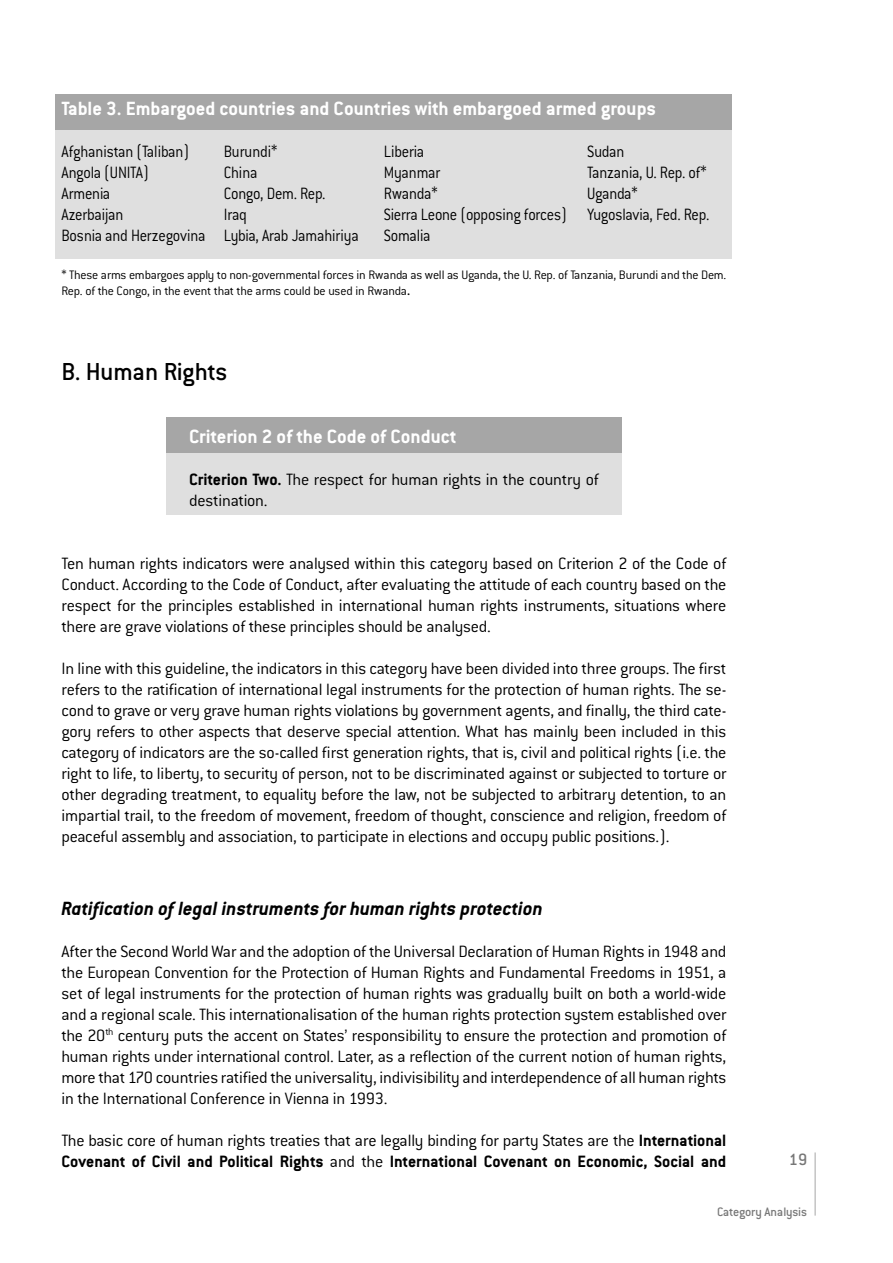
<style>
.page{position:relative;width:893px;height:1263px;background:#fff}
.page>*{position:absolute;margin:0;border:0;box-sizing:border-box;transform-origin:0 0}
.t1{font:500 27px "Conduit ITC";letter-spacing:-.015em;color:#000}
.t2{font:700 21px "Conduit ITC";color:#fff}
.t3{font:italic 700 21px "Conduit ITC";color:#000}
.t4{font:300 18px/21px "Conduit ITC";letter-spacing:-.015em;color:#000;text-align:justify}
.t5{font:300 18px "Conduit ITC";letter-spacing:-.015em;color:#000;scale:.9 1}
.t6{font:700 18px/21px "Conduit ITC";color:#000}
.t7{font:500 18px "Conduit ITC";color:#777}
.t8{font:300 13.5px/16.5px "Conduit ITC";letter-spacing:-.015em;color:#000}
.t9{font:500 13.5px "Conduit ITC";letter-spacing:-.015em;color:#777}
.s1{font-weight:700}
.s2{font-weight:300}
</style>
<div class="page">
<div style="left:56px;top:94px;width:676px;height:37px;background:#a6a6a6"></div>
<div style="left:56px;top:130px;width:676px;height:129px;background:#dfdfdf"></div>
<div style="left:166px;top:417px;width:455px;height:37px;background:#a6a6a6"></div>
<div style="left:166px;top:453px;width:455px;height:62px;background:#dfdfdf"></div>
<hr style="left:814px;top:1152px;width:1px;height:64px;background:#a6a6a6">
<p class="t2" style="left:61px;top:96px;width:596px">Table 3. Embargoed countries and Countries with embargoed armed groups</p>
<p class="t5" style="left:61px;top:141px;width:143px">Afghanistan (Taliban)</p>
<p class="t5" style="left:224px;top:141px;width:61px">Burundi*</p>
<p class="t5" style="left:384px;top:141px;width:46px">Liberia</p>
<p class="t5" style="left:587px;top:141px;width:43px">Sudan</p>
<p class="t5" style="left:61px;top:162px;width:99px">Angola (UNITA)</p>
<p class="t5" style="left:224px;top:162px;width:39px">China</p>
<p class="t5" style="left:384px;top:162px;width:64px">Myanmar</p>
<p class="t5" style="left:587px;top:162px;width:134px">Tanzania, U. Rep. of*</p>
<p class="t5" style="left:61px;top:183px;width:56px">Armenia</p>
<p class="t5" style="left:224px;top:183px;width:115px">Congo, Dem. Rep.</p>
<p class="t5" style="left:384px;top:183px;width:61px">Rwanda*</p>
<p class="t5" style="left:587px;top:183px;width:58px">Uganda*</p>
<p class="t5" style="left:61px;top:204px;width:70px">Azerbaijan</p>
<p class="t5" style="left:224px;top:204px;width:27px">Iraq</p>
<p class="t5" style="left:384px;top:204px;width:363px">Sierra Leone (opposing forces) Yugoslavia, Fed. Rep.</p>
<p class="t5" style="left:61px;top:225px;width:332px">Bosnia and Herzegovina Lybia, Arab Jamahiriya</p>
<p class="t5" style="left:384px;top:225px;width:53px">Somalia</p>
<p class="t8" style="left:61px;top:266px;width:666px">* These arms embargoes apply to non-governmental forces in Rwanda as well as Uganda, the U. Rep. of Tanzania, Burundi and the Dem.<br>Rep. of the Congo, in the event that the arms could be used in Rwanda<span class="s1">.</span></p>
<h1 class="t1" style="left:61px;top:354px;width:167px">B. Human Rights</h1>
<p class="t2" style="left:189px;top:423px;width:269px">Criterion 2 of the Code of Conduct</p>
<p class="t4" style="left:189px;top:468px;width:411px"><span class="s1">Criterion Two.</span> The respect for human rights in the country of destination.</p>
<p class="t4" style="left:61px;top:552px;width:666px">Ten human rights indicators were analysed within this category based on Criterion 2 of the Code of Conduct. According to the Code of Conduct, after evaluating the attitude of each country based on the respect for the principles established in international human rights instruments, situations where there are grave violations of these principles should be analysed.</p>
<p class="t4" style="left:61px;top:657px;width:666px">In line with this guideline, the indicators in this category have been divided into three groups. The first refers to the ratification of international legal instruments for the protection of human rights. The se&shy;cond to grave or very grave human rights violations by government agents, and finally, the third cate&shy;gory refers to other aspects that deserve special attention. What has mainly been included in this category of indicators are the so-called first generation rights, that is, civil and political rights (i.e. the right to life, to liberty, to security of person, not to be discriminated against or subjected to torture or other degrading treatment, to equality before the law, not be subjected to arbitrary detention, to an impartial trail, to the freedom of movement, freedom of thought, conscience and religion, freedom of peaceful assembly and association, to participate in elections and occupy public positions.).</p>
<p class="t3" style="left:61px;top:896px;width:483px">Ratification of legal instruments for human rights protection</p>
<p class="t4" style="left:61px;top:940px;width:666px">After the Second World War and the adoption of the Universal Declaration of Human Rights in 1948 and the European Convention for the Protection of Human Rights and Fundamental Freedoms in 1951, a set of legal instruments for the protection of human rights was gradually built on both a world-wide and a regional scale. This internationalisation of the human rights protection system established over the 20<sup>th</sup> century puts the accent on States’ responsibility to ensure the protection and promotion of human rights under international control. Later, as a reflection of the current notion of human rights, more that 170 countries ratified the universality, indivisibility and interdependence of all human rights in the International Conference in Vienna in 1993.</p>
<p class="t6" style="left:61px;top:1129px;width:666px"><span class="s2">The basic core of human rights treaties that are legally binding for party States are the</span> International<br>Covenant of Civil and Political Rights <span class="s2">and the</span> International Covenant on Economic, Social and</p>
<p class="t7" style="left:788px;top:1148px;width:20px">19</p>
<p class="t9" style="left:717px;top:1203px;width:92px">Category Analysis</p>
</div>
